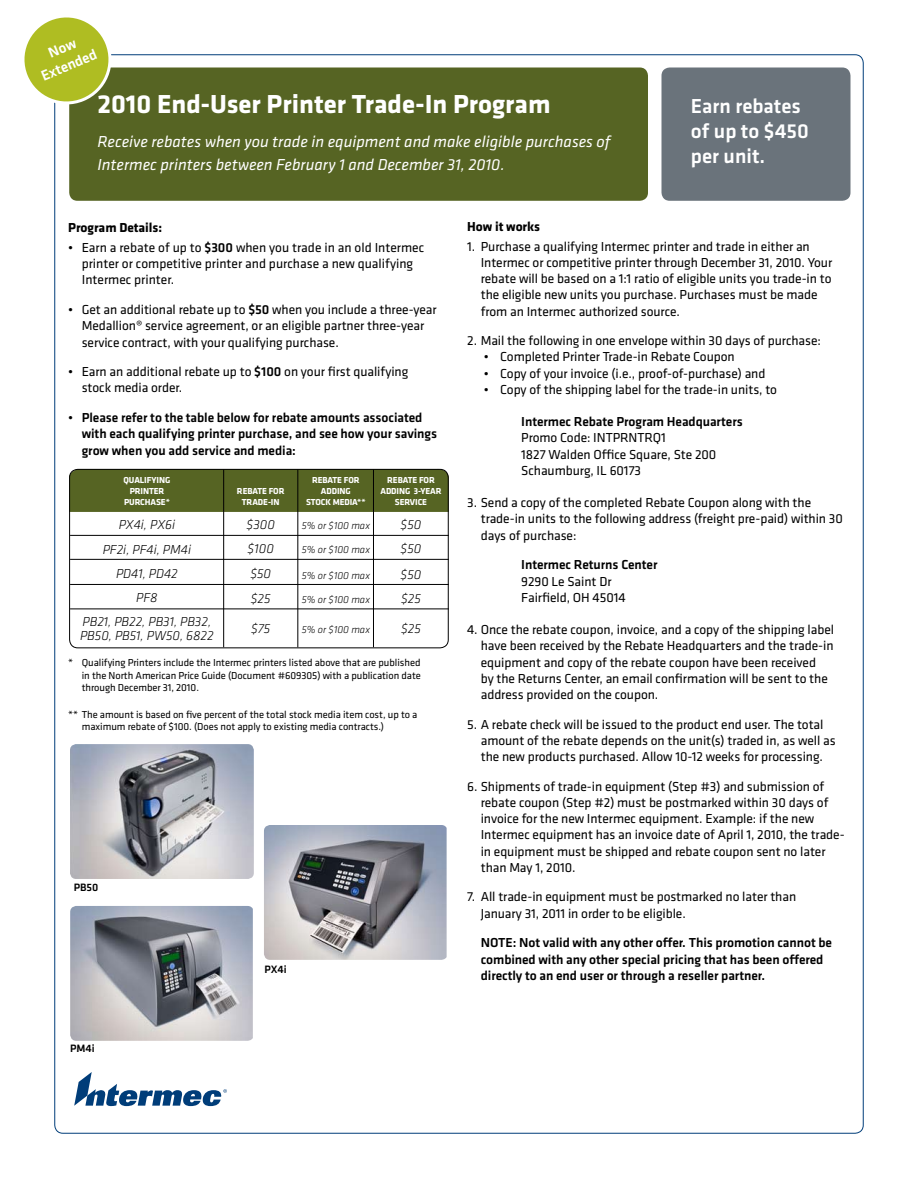
<style>
.page{position:relative;width:918px;height:1188px;background:#fff}
.page>*{position:absolute;margin:0;border:0;box-sizing:border-box;transform-origin:0 0}
.t1{font:700 27px "Klavika";color:#fff}
.t2{font:500 21px/25.2px "Klavika";color:#fff}
.t3{font:italic 16.5px/22.5px "Klavika";color:#fff}
.t4{font:500 15px/18px "Klavika";color:#fff;text-align:center}
.t5{font:13.5px/16.2px "Klavika";letter-spacing:-.005em;color:#000}
.t6{font:500 13.5px/16.2px "Klavika";letter-spacing:-.005em;color:#000}
.t7{font:italic 300 13.5px/24.3px "Klavika";color:#000}
.t8{font:700 13.5px "Klavika";letter-spacing:-.005em;color:#000}
.t9{font:500 11.1px "Klavika";color:#000}
.t10{font:10.5px/12.6px "Klavika";letter-spacing:-.005em;color:#000;text-align:justify}
.t11{font:italic 300 10.5px "Klavika";color:#000}
.t12{font:700 9px/10.8px "Klavika";letter-spacing:-.01em;color:#fff;text-align:center}
.s1{font-weight:500}
.s2{font-weight:400}
</style>
<div class="page">
<img style="left:70px;top:744px;width:184px;height:135px">
<img style="left:70px;top:906px;width:183px;height:135px">
<div style="left:69px;top:68px;width:579px;height:133px;background:#566423;border-radius:8px"></div>
<div style="left:662px;top:68px;width:188px;height:133px;background:#6a737b;border-radius:8px"></div>
<svg style="left:74px;top:1072px;width:153px;height:34px"></svg>
<div style="left:69px;top:468px;width:379px;height:44px;background:#566423"></div>
<hr style="left:70px;top:535px;width:379px;height:1px;background:#000">
<hr style="left:70px;top:559px;width:379px;height:1px;background:#000">
<hr style="left:70px;top:584px;width:379px;height:1px;background:#000">
<hr style="left:70px;top:609px;width:379px;height:1px;background:#000">
<hr style="left:223px;top:470px;width:1px;height:177px;background:#000">
<hr style="left:297px;top:470px;width:1px;height:177px;background:#000">
<hr style="left:373px;top:470px;width:1px;height:177px;background:#000">
<div style="left:69px;top:469px;width:380px;height:179px;border:1px solid #000;border-radius:8px"></div>
<img style="left:264px;top:825px;width:183px;height:135px">
<svg style="left:24px;top:17px;width:92px;height:92px"></svg>
<p class="t4" style="left:32px;top:51px;width:61px;rotate:-22deg">Now<br>Extended</p>
<h1 class="t1" style="left:98px;top:84px;width:455px">2010 End-User Printer Trade-In Program</h1>
<p class="t3" style="left:98px;top:130px;width:515px">Receive rebates when you trade in equipment and make eligible purchases of<br>Intermec printers between February 1 and December 31, 2010.</p>
<h2 class="t2" style="left:691px;top:93px;width:119px">Earn rebates of up to $450 per unit.</h2>
<p class="t8" style="left:68px;top:218px;width:95px">Program Details:</p>
<p class="t5" style="left:82px;top:239px;width:344px;text-indent:-14px">• Earn a rebate of up to <span class="s1">$300</span> when you trade in an old Intermec printer or competitive printer and purchase a new qualifying<br>Intermec printer.</p>
<p class="t5" style="left:82px;top:301px;width:356px;text-indent:-14px">• Get an additional rebate up to <span class="s1">$50</span> when you include a three-year<br>Medallion® service agreement, or an eligible partner three-year service contract, with your qualifying purchase.</p>
<p class="t5" style="left:82px;top:363px;width:328px;text-indent:-14px">• Earn an additional rebate up to <span class="s1">$100</span> on your first qualifying stock media order.</p>
<p class="t6" style="left:82px;top:409px;width:357px;text-indent:-14px"><span class="s2">•</span> Please refer to the table below for rebate amounts associated with each qualifying printer purchase, and see how your savings grow when you add service and media:</p>
<p class="t12" style="left:124px;top:475px;width:48px">QUALIFYING<br>PRINTER<br>PURCHASE*</p>
<p class="t7" style="left:83px;top:512px;width:130px;text-align:center">PX4i, PX6i<br>PF2i, PF4i, PM4i<br>PD41, PD42<br>PF8<br>PB21, PB22, PB31, PB32,</p>
<p class="t7" style="left:80px;top:623px;width:135px">PB50, PB51, PW50, 6822</p>
<p class="t12" style="left:237px;top:485px;width:49px">REBATE FOR<br>TRADE-IN</p>
<p class="t7" style="left:247px;top:512px;width:30px">$300 $100</p>
<p class="t7" style="left:250px;top:562px;width:22px">$50 $25</p>
<p class="t7" style="left:251px;top:616px;width:21px">$75</p>
<p class="t12" style="left:306px;top:475px;width:61px">REBATE FOR<br>ADDING<br>STOCK MEDIA**</p>
<p class="t11" style="left:302px;top:519px;width:70px">5% or $100 max</p>
<p class="t11" style="left:302px;top:543px;width:70px">5% or $100 max</p>
<p class="t11" style="left:302px;top:569px;width:70px">5% or $100 max</p>
<p class="t11" style="left:302px;top:593px;width:70px">5% or $100 max</p>
<p class="t11" style="left:302px;top:623px;width:70px">5% or $100 max</p>
<p class="t12" style="left:380px;top:475px;width:63px">REBATE FOR<br>ADDING 3-YEAR<br>SERVICE</p>
<p class="t7" style="left:401px;top:513px;width:22px">$50 $50</p>
<p class="t7" style="left:401px;top:562px;width:22px">$50 $25</p>
<p class="t7" style="left:401px;top:616px;width:21px">$25</p>
<p class="t10" style="left:82px;top:656px;width:341px;text-indent:-14px">* Qualifying Printers include the Intermec printers listed above that are published in the North American Price Guide (Document #609305) with a publication date through December 31, 2010.</p>
<p class="t10" style="left:82px;top:707px;width:337px;text-indent:-14px">** The amount is based on five percent of the total stock media item cost, up to a maximum rebate of $100. (Does not apply to existing media contracts.)</p>
<p class="t9" style="left:74px;top:879px;width:26px">PB50</p>
<p class="t9" style="left:70px;top:1041px;width:26px">PM4i</p>
<p class="t9" style="left:265px;top:962px;width:24px">PX4i</p>
<p class="t8" style="left:467px;top:217px;width:74px">How it works</p>
<p class="t5" style="left:481px;top:238px;width:353px;text-indent:-14px">1. Purchase a qualifying Intermec printer and trade in either an Intermec or competitive printer through December 31, 2010. Your rebate will be based on a 1:1 ratio of eligible units you trade-in to the eligible new units you purchase. Purchases must be made from an Intermec authorized source.</p>
<p class="t5" style="left:467px;top:332px;width:355px">2. Mail the following in one envelope within 30 days of purchase:</p>
<p class="t5" style="left:484px;top:348px;width:253px">• Completed Printer Trade-in Rebate Coupon</p>
<p class="t5" style="left:484px;top:365px;width:283px">• Copy of your invoice (i.e., proof-of-purchase) and</p>
<p class="t5" style="left:484px;top:381px;width:295px">• Copy of the shipping label for the trade-in units, to</p>
<p class="t6" style="left:521px;top:413px;width:223px">Intermec Rebate Program Headquarters</p>
<p class="t5" style="left:521px;top:429px;width:197px">Promo Code: INTPRNTRQ1<br>1827 Walden Office Square, Ste 200<br>Schaumburg, IL 60173</p>
<p class="t5" style="left:481px;top:494px;width:364px;text-indent:-14px">3. Send a copy of the completed Rebate Coupon along with the trade-in units to the following address (freight pre-paid) within 30 days of purchase:</p>
<p class="t6" style="left:521px;top:556px;width:138px">Intermec Returns Center</p>
<p class="t5" style="left:521px;top:573px;width:106px">9290 Le Saint Dr<br>Fairfield, OH 45014</p>
<p class="t5" style="left:481px;top:621px;width:355px;text-indent:-14px">4. Once the rebate coupon, invoice, and a copy of the shipping label have been received by the Rebate Headquarters and the trade-in equipment and copy of the rebate coupon have been received<br>by the Returns Center, an email confirmation will be sent to the address provided on the coupon.</p>
<p class="t5" style="left:481px;top:716px;width:356px;text-indent:-14px">5. A rebate check will be issued to the product end user. The total amount of the rebate depends on the unit(s) traded in, as well as the new products purchased. Allow 10-12 weeks for processing.</p>
<p class="t5" style="left:481px;top:778px;width:365px;text-indent:-14px">6. Shipments of trade-in equipment (Step #3) and submission of rebate coupon (Step #2) must be postmarked within 30 days of invoice for the new Intermec equipment. Example: if the new Intermec equipment has an invoice date of April 1, 2010, the trade&shy;in equipment must be shipped and rebate coupon sent no later than May 1, 2010.</p>
<p class="t5" style="left:481px;top:888px;width:317px;text-indent:-14px">7. All trade-in equipment must be postmarked no later than<br>January 31, 2011 in order to be eligible.</p>
<p class="t6" style="left:481px;top:934px;width:353px">NOTE: Not valid with any other offer. This promotion cannot be combined with any other special pricing that has been offered directly to an end user or through a reseller partner.</p>
</div>
